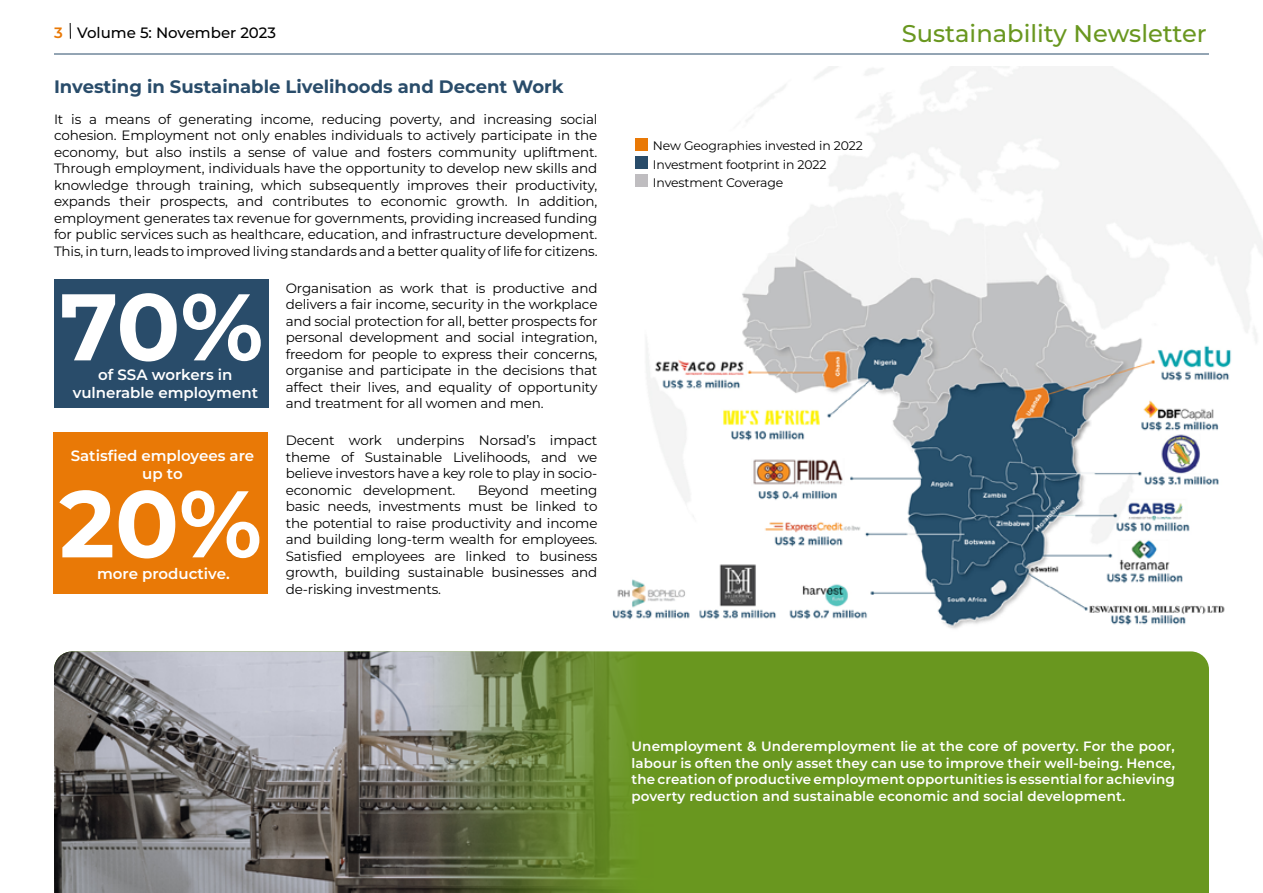
<style>
.page{position:relative;width:1263px;height:893px;background:#fff}
.page>*{position:absolute;margin:0;border:0;box-sizing:border-box;transform-origin:0 0}
.t1{font:700 94.35px "Montserrat";color:#fff}
.t2{font:500 24.15px "Montserrat";color:#69971f}
.t3{font:700 18px "Montserrat";color:#294c6a}
.t4{font:600 15px/18px "Montserrat";color:#fff;text-align:center}
.t5{font:500 15px "Montserrat";color:#000}
.t6{font:13.5px/16.5px "Montserrat";letter-spacing:-.01em;color:#000;text-align:justify}
.t7{font:600 13.5px/16.5px "Montserrat";letter-spacing:.01em;color:#fff;text-align:justify}
.t8{font:12.45px "Montserrat";letter-spacing:-.01em;color:#000}
.s1{font-weight:600;color:#e97906}
</style>
<div class="page">
<hr style="left:54px;top:54px;width:1155px;height:1px;background:#294c6a">
<svg style="left:70px;top:23px;width:1px;height:16px"></svg>
<div style="left:54px;top:280px;width:214px;height:128px;background:#294c6a"></div>
<div style="left:54px;top:432px;width:214px;height:161px;background:#e97906"></div>
<div style="left:655px;top:651px;width:554px;height:242px;background:#69971f"></div>
<img style="left:54px;top:651px;width:601px;height:242px">
<img style="left:612px;top:67px;width:651px;height:562px">
<div style="left:635px;top:138px;width:12px;height:13px;background:#e97906"></div>
<div style="left:635px;top:157px;width:12px;height:12px;background:#294c6a"></div>
<div style="left:635px;top:175px;width:12px;height:12px;background:#bfbdc0"></div>
<p class="t5" style="left:54px;top:22px;width:224px"><span class="s1">3</span> Volume 5: November 2023</p>
<h2 class="t2" style="left:902px;top:17px;width:307px">Sustainability Newsletter</h2>
<h3 class="t3" style="left:54px;top:75px;width:511px">Investing in Sustainable Livelihoods and Decent Work</h3>
<p class="t6" style="left:54px;top:110px;width:545px">It is a means of generating income, reducing poverty, and increasing social cohesion. Employment not only enables individuals to actively participate in the economy, but also instils a sense of value and fosters community upliftment.<br>Through employment, individuals have the opportunity to develop new skills and knowledge through training, which subsequently improves their productivity, expands their prospects, and contributes to economic growth. In addition, employment generates tax revenue for governments, providing increased funding for public services such as healthcare, education, and infrastructure development.<br>This, in turn, leads to improved living standards and a better quality of life for citizens.</p>
<p class="t6" style="left:286px;top:279px;width:313px">Organisation as work that is productive and delivers a fair income, security in the workplace and social protection for all, better prospects for personal development and social integration, freedom for people to express their concerns, organise and participate in the decisions that affect their lives, and equality of opportunity and treatment for all women and men.</p>
<p class="t8" style="left:653px;top:138px;width:211px">New Geographies invested in 2022</p>
<p class="t8" style="left:653px;top:156px;width:175px">Investment footprint in 2022</p>
<p class="t8" style="left:653px;top:174px;width:132px">Investment Coverage</p>
<h1 class="t1" style="left:60px;top:264px;width:205px">70%</h1>
<p class="t4" style="left:73px;top:365px;width:187px">of SSA workers in vulnerable employment</p>
<p class="t4" style="left:71px;top:446px;width:185px">Satisfied employees are up to</p>
<h1 class="t1" style="left:59px;top:461px;width:204px">20%</h1>
<p class="t4" style="left:97px;top:565px;width:134px">more productive.</p>
<p class="t6" style="left:286px;top:432px;width:313px">Decent work underpins Norsad’s impact theme of Sustainable Livelihoods, and we believe investors have a key role to play in socio&shy;economic development.</p>
<p class="t6" style="left:286px;top:481px;width:313px;text-indent:192px">Beyond meeting basic needs, investments must be linked to the potential to raise productivity and income and building long-term wealth for employees.<br>Satisfied employees are linked to business growth, building sustainable businesses and de-risking investments.</p>
<p class="t7" style="left:631px;top:738px;width:545px">Unemployment &amp; Underemployment lie at the core of poverty. For the poor, labour is often the only asset they can use to improve their well-being. Hence, the creation of productive employment opportunities is essential for achieving poverty reduction and sustainable economic and social development.</p>
</div>
